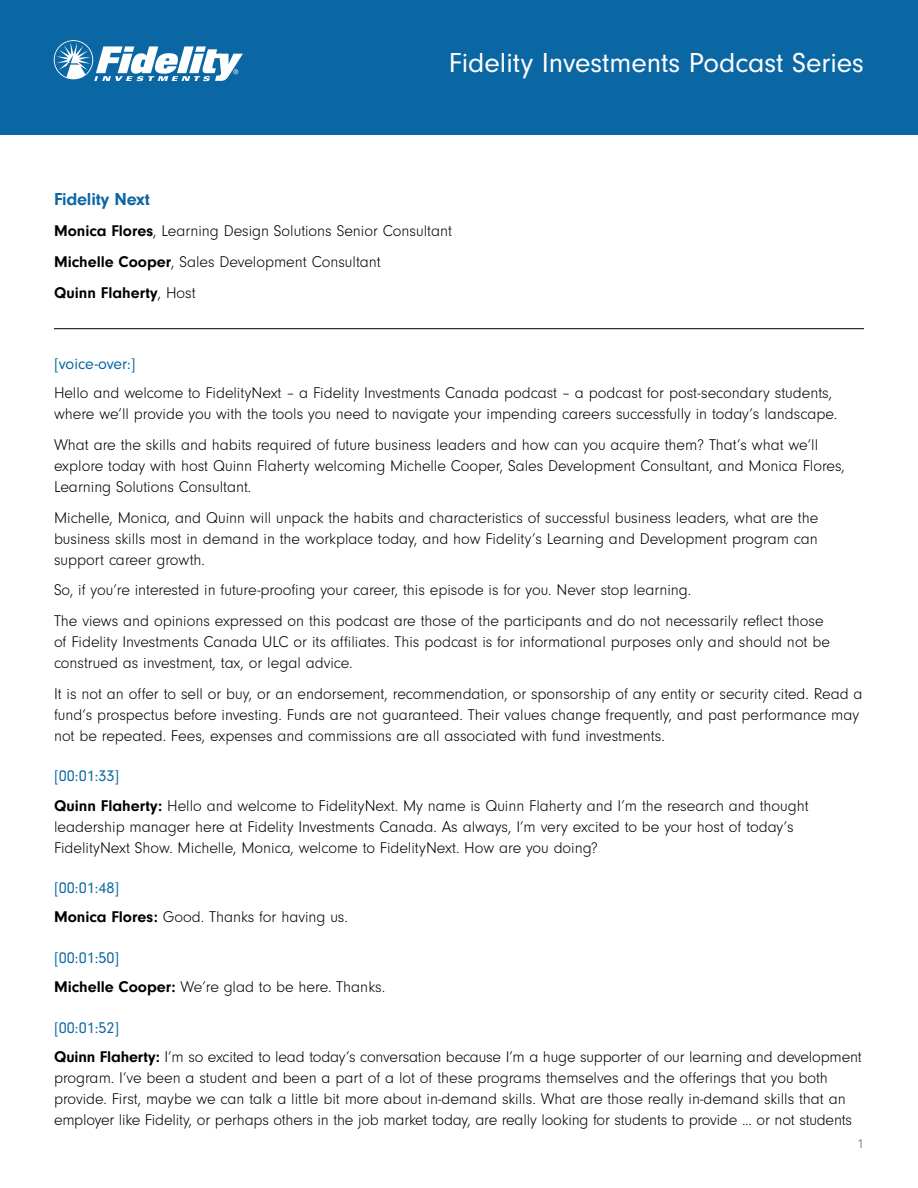
<style>
.page{position:relative;width:918px;height:1188px;background:#fff}
.page>*{position:absolute;margin:0;border:0;box-sizing:border-box;transform-origin:0 0}
.t1{font:28.5px "Neuzeit Gro";color:#fff}
.t2{font:700 18px "Neuzeit Gro";letter-spacing:-.01em;color:#0b67a3}
.t3{font:300 16.2px/21px "Neuzeit Gro";color:#000}
.t4{font:16.2px "Neuzeit Gro";letter-spacing:-.01em;color:#0b67a3}
.t5{font:300 13.5px "Neuzeit Gro";color:#58595b}
.s1{font-weight:700}
.s2{font-weight:400;color:#0b67a3}
</style>
<div class="page">
<div style="left:0;top:0;width:918px;height:135px;background:#0b67a3"></div>
<svg style="left:54px;top:40px;width:189px;height:41px"></svg>
<hr style="left:54px;top:328px;width:810px;height:1px;background:#000">
<h1 class="t1" style="left:449px;top:47px;width:417px">Fidelity Investments Podcast Series</h1>
<p class="t2" style="left:54px;top:189px;width:97px">Fidelity Next</p>
<p class="t3" style="left:54px;top:216px;width:400px;line-height:30.8px"><span class="s1">Monica Flores</span>, Learning Design Solutions Senior Consultant<br><span class="s1">Michelle Cooper</span>, Sales Development Consultant<br><span class="s1">Quinn Flaherty</span>, Host</p>
<p class="t4" style="left:54px;top:355px;width:83px">[voice-over:]</p>
<p class="t3" style="left:54px;top:383px;width:785px">Hello and welcome to FidelityNext – a Fidelity Investments Canada podcast – a podcast for post-secondary students, where we’ll provide you with the tools you need to navigate your impending careers successfully in today’s landscape.</p>
<p class="t3" style="left:54px;top:434px;width:793px">What are the skills and habits required of future business leaders and how can you acquire them? That’s what we’ll explore today with host Quinn Flaherty welcoming Michelle Cooper, Sales Development Consultant, and Monica Flores,<br>Learning Solutions Consultant.</p>
<p class="t3" style="left:54px;top:507px;width:766px;text-align:justify">Michelle, Monica, and Quinn will unpack the habits and characteristics of successful business leaders, what are the business skills most in demand in the workplace today, and how Fidelity’s Learning and Development program can support career growth.</p>
<p class="t3" style="left:54px;top:575px;width:771px;line-height:30.8px">So, if you’re interested in future-proofing your career, this episode is for you. Never stop learning.<br>The views and opinions expressed on this podcast are those of the participants and do not necessarily reflect those</p>
<p class="t3" style="left:54px;top:632px;width:777px">of Fidelity Investments Canada ULC or its affiliates. This podcast is for informational purposes only and should not be construed as investment, tax, or legal advice.</p>
<p class="t3" style="left:54px;top:683px;width:810px">It is not an offer to sell or buy, or an endorsement, recommendation, or sponsorship of any entity or security cited. Read a fund’s prospectus before investing. Funds are not guaranteed. Their values change frequently, and past performance may not be repeated. Fees, expenses and commissions are all associated with fund investments.</p>
<p class="t3" style="left:54px;top:762px;width:756px;line-height:29.2px"><span class="s2">[00:01:33]<br></span><span class="s1">Quinn Flaherty:</span> Hello and welcome to FidelityNext. My name is Quinn Flaherty and I’m the research and thought</p>
<p class="t3" style="left:54px;top:816px;width:741px">leadership manager here at Fidelity Investments Canada. As always, I’m very excited to be your host of today’s<br>FidelityNext Show. Michelle, Monica, welcome to FidelityNext. How are you doing?</p>
<p class="t3" style="left:54px;top:874px;width:296px;line-height:29.2px"><span class="s2">[00:01:48]<br></span><span class="s1">Monica Flores:</span> Good. Thanks for having us.</p>
<p class="t3" style="left:54px;top:943px;width:333px;line-height:29.2px"><span class="s2">[00:01:50]<br></span><span class="s1">Michelle Cooper:</span> We’re glad to be here. Thanks.</p>
<p class="t3" style="left:54px;top:1013px;width:809px;line-height:29.2px"><span class="s2">[00:01:52]<br></span><span class="s1">Quinn Flaherty:</span> I’m so excited to lead today’s conversation because I’m a huge supporter of our learning and development</p>
<p class="t3" style="left:54px;top:1067px;width:800px">program. I’ve been a student and been a part of a lot of these programs themselves and the offerings that you both provide. First, maybe we can talk a little bit more about in-demand skills. What are those really in-demand skills that an employer like Fidelity, or perhaps others in the job market today, are really looking for students to provide ... or not students</p>
<p class="t5" style="left:857px;top:1137px;width:8px">1</p>
</div>
